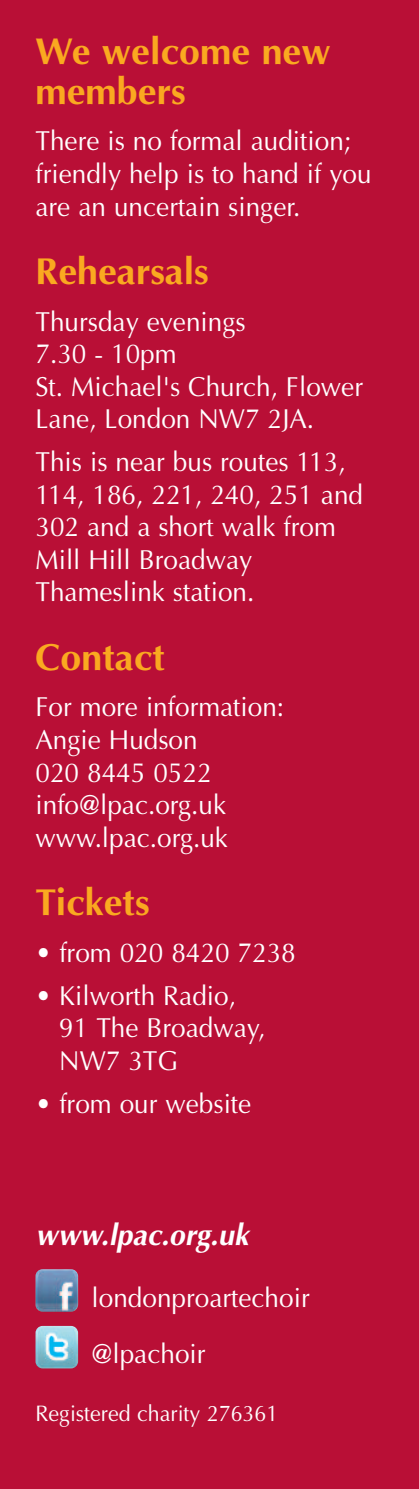
<style>
.page{position:relative;width:419px;height:1489px;background:#fff}
.page>*{position:absolute;margin:0;border:0;box-sizing:border-box;transform-origin:0 0}
.t1{font:700 37.5px/40px "Optima";color:#faa920}
.t2{font:italic 700 30px "Optima";color:#fff;scale:.95 1}
.t3{font:27.5px/32.5px "Optima";color:#fff;scale:.95 1}
.t4{font:22.5px "Optima";color:#fff;scale:.95 1}
</style>
<div class="page">
<div style="left:0;top:0;width:418px;height:1488px;background:#b90f36"></div>
<img style="left:35px;top:1269px;width:43px;height:42px;border-radius:7px">
<img style="left:35px;top:1325px;width:43px;height:43px;border-radius:7px">
<h1 class="t1" style="left:35px;top:31px;width:296px">We welcome new members</h1>
<p class="t3" style="left:35px;top:125px;width:355px">There is no formal audition; friendly help is to hand if you are an uncertain singer.</p>
<h1 class="t1" style="left:35px;top:251px;width:174px">Rehearsals</h1>
<p class="t3" style="left:35px;top:305px;width:346px">Thursday evenings<br>7.30 - 10pm<br>St. Michael's Church, Flower<br>Lane, London NW7 2JA.</p>
<p class="t3" style="left:35px;top:445px;width:346px">This is near bus routes 113,<br>114, 186, 221, 240, 251 and<br>302 and a short walk from<br>Mill Hill Broadway<br>Thameslink station.</p>
<h1 class="t1" style="left:35px;top:636px;width:131px">Contact</h1>
<p class="t3" style="left:35px;top:690px;width:263px">For more information:<br>Angie Hudson<br>020 8445 0522 info@lpac.org.uk www.lpac.org.uk</p>
<h1 class="t1" style="left:35px;top:881px;width:115px">Tickets</h1>
<p class="t3" style="left:35px;top:935px;width:275px">• from 020 8420 7238</p>
<p class="t3" style="left:59px;top:978px;width:218px;text-indent:-24px">• Kilworth Radio,<br>91 The Broadway,<br>NW7 3TG</p>
<p class="t3" style="left:35px;top:1087px;width:228px">• from our website</p>
<p class="t2" style="left:35px;top:1216px;width:225px">www.lpac.org.uk</p>
<p class="t3" style="left:91px;top:1269px;width:231px;line-height:55.8px">londonproartechoir @lpachoir</p>
<p class="t4" style="left:35px;top:1400px;width:257px">Registered charity 276361</p>
</div>
